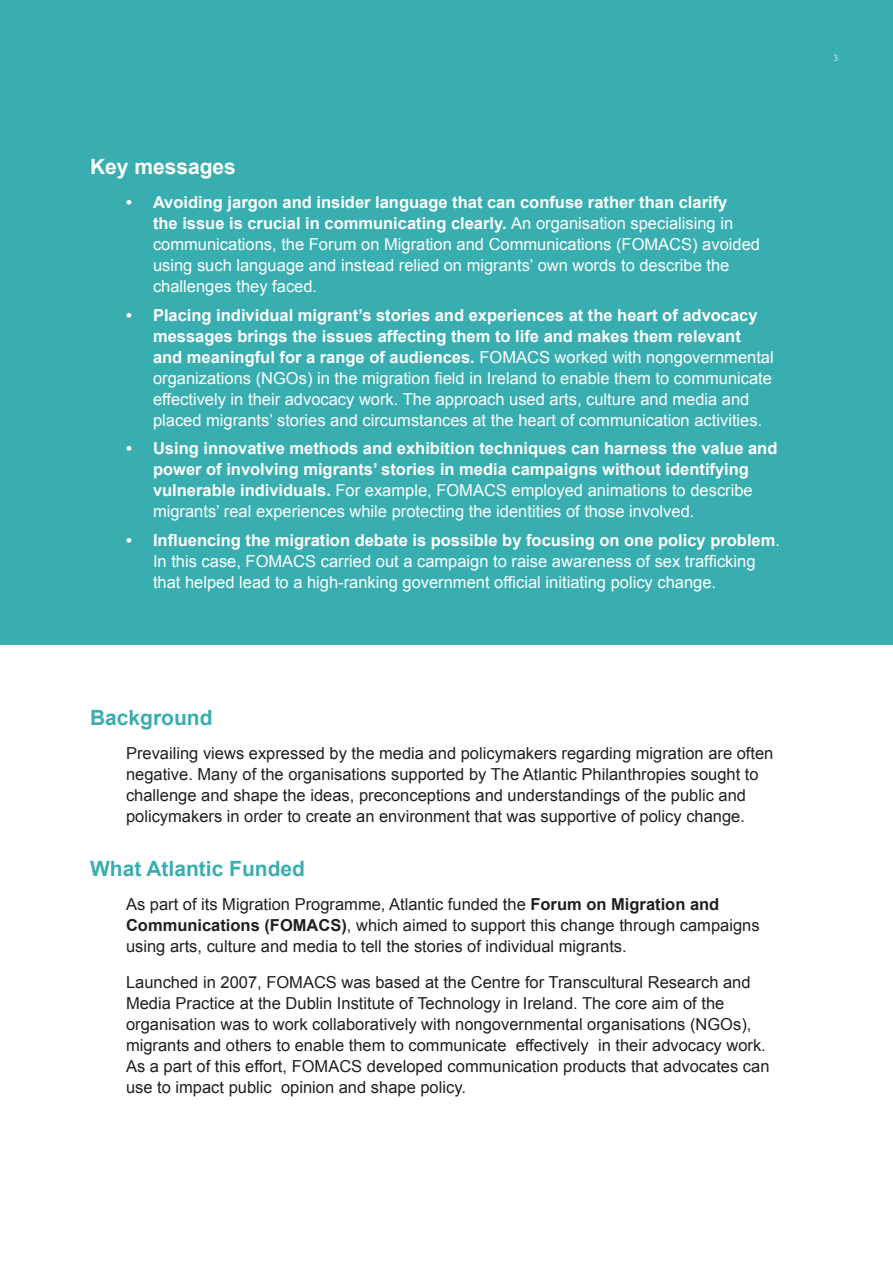
<style>
.page{position:relative;width:893px;height:1263px;background:#fff}
.page>*{position:absolute;margin:0;border:0;box-sizing:border-box;transform-origin:0 0}
.t1{font:700 21px "Arial";color:#39aeb0}
.t2{font:700 21px "Arial";color:#fff}
.t3{font:16.5px/21px "Arial";color:#fff}
.t4{font:16.5px/21px "Arial";color:#231f20}
.t5{font:700 16.5px/21px "Arial";color:#fff}
.t6{font:9px "Arial";color:#fff}
.s1{font-weight:700}
.s2{font-weight:400}
</style>
<div class="page">
<div style="left:0;top:0;width:893px;height:644px;background:#39aeb0"></div>
<p class="t2" style="left:90px;top:153px;width:147px">Key messages</p>
<p class="t3" style="left:153px;top:192px;width:609px;text-indent:-27px"><span class="s1">• Avoiding jargon and insider language that can confuse rather than clarify<br>the issue is crucial in communicating clearly.</span> An organisation specialising in communications, the Forum on Migration and Communications (FOMACS) avoided using such language and instead relied on migrants’ own words to describe the challenges they faced.</p>
<p class="t3" style="left:153px;top:305px;width:622px;text-indent:-27px"><span class="s1">• Placing individual migrant’s stories and experiences at the heart of advocacy messages brings the issues affecting them to life and makes them relevant and meaningful for a range of audiences.</span> FOMACS worked with nongovernmental organizations (NGOs) in the migration field in Ireland to enable them to communicate effectively in their advocacy work. The approach used arts, culture and media and placed migrants’ stories and circumstances at the heart of communication activities.</p>
<p class="t5" style="left:153px;top:438px;width:626px;text-indent:-27px">• Using innovative methods and exhibition techniques can harness the value and power of involving migrants’ stories in media campaigns without identifying vulnerable individuals. <span class="s2">For example, FOMACS employed animations to describe migrants’ real experiences while protecting the identities of those involved.</span></p>
<p class="t3" style="left:153px;top:530px;width:629px;text-indent:-27px"><span class="s1">• Influencing the migration debate is possible by focusing on one policy problem</span>.<br>In this case, FOMACS carried out a campaign to raise awareness of sex trafficking that helped lead to a high-ranking government official initiating policy change.</p>
<p class="t1" style="left:90px;top:704px;width:124px">Background</p>
<p class="t4" style="left:126px;top:743px;width:649px">Prevailing views expressed by the media and policymakers regarding migration are often negative. Many of the organisations supported by The Atlantic Philanthropies sought to challenge and shape the ideas, preconceptions and understandings of the public and policymakers in order to create an environment that was supportive of policy change.</p>
<p class="t1" style="left:90px;top:855px;width:217px">What Atlantic Funded</p>
<p class="t4" style="left:126px;top:894px;width:635px">As part of its Migration Programme, Atlantic funded the <span class="s1">Forum on Migration and<br>Communications (FOMACS)</span>, which aimed to support this change through campaigns using arts, culture and media to tell the stories of individual migrants.</p>
<p class="t4" style="left:126px;top:972px;width:645px">Launched in 2007, FOMACS was based at the Centre for Transcultural Research and Media Practice at the Dublin Institute of Technology in Ireland. The core aim of the organisation was to work collaboratively with nongovernmental organisations (NGOs), migrants and others to enable them to communicate effectively in their advocacy work.<br>As a part of this effort, FOMACS developed communication products that advocates can use to impact public opinion and shape policy.</p>
<p class="t6" style="left:834px;top:52px;width:7px">3</p>
</div>
